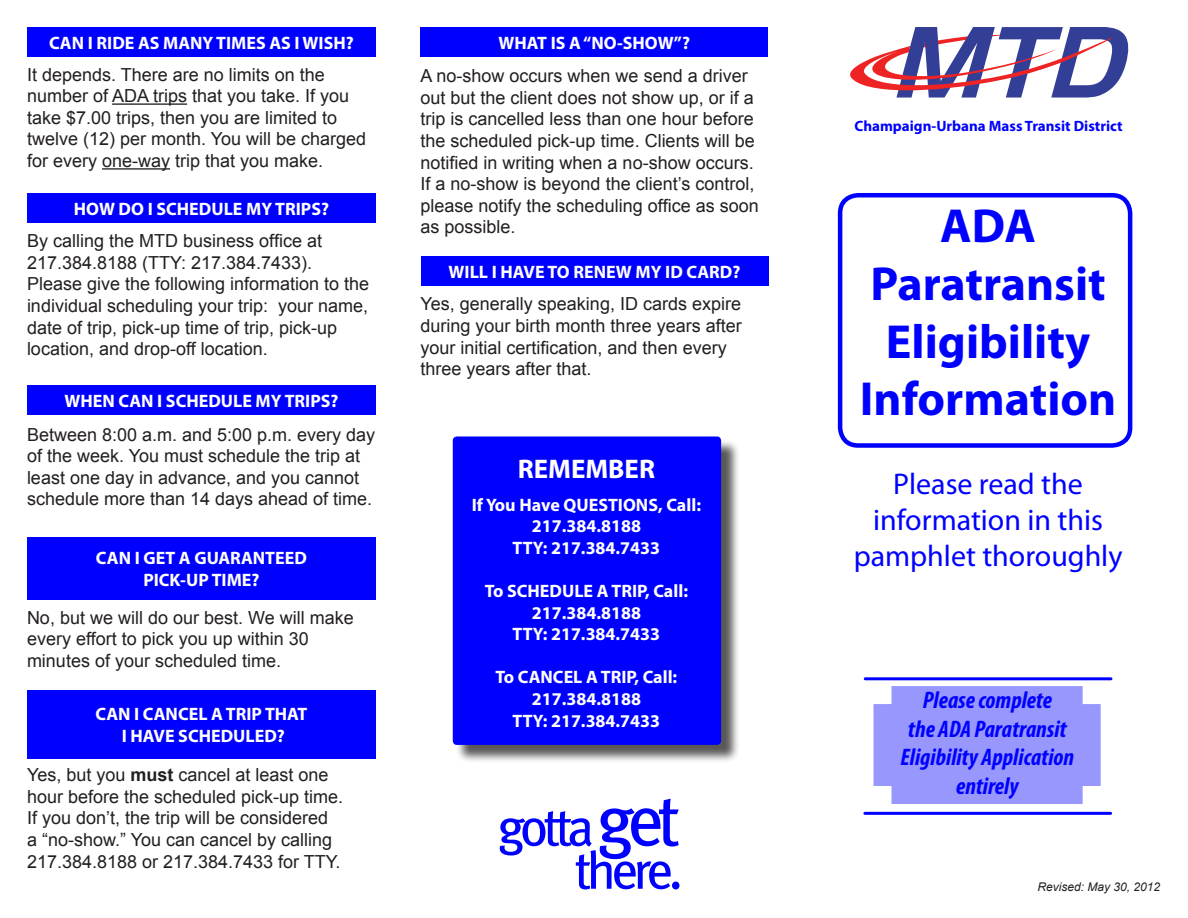
<style>
.page{position:relative;width:1188px;height:918px;background:#fff}
.page>*{position:absolute;margin:0;border:0;box-sizing:border-box;transform-origin:0 0}
.t1{font:52.8px "Meta Pro";letter-spacing:-.1em;color:#0000fe}
.t2{font:700 48px "Myriad Pro";color:#0000fe}
.t3{font:30px/36px "Myriad Pro";color:#0000fe;text-align:center}
.t4{font:700 27px "Myriad Pro";color:#fff}
.t5{font:italic 700 condensed 24px "Myriad Pro";color:#0000fe}
.t6{font:18px/21.6px "Arial";color:#231f20}
.t7{font:700 18px/21.6px "Myriad Pro";color:#fff;text-align:center}
.t8{font:700 15px "Myriad Pro";color:#0000fe}
.t9{font:italic 12px "Arial";color:#231f20}
.s1{font-weight:700}
.s2{font-size:72px}
</style>
<div class="page">
<svg style="left:850px;top:27px;width:279px;height:71px"></svg>
<div style="left:838px;top:193px;width:294px;height:255px;border:4px solid #0000fe;border-radius:18px"></div>
<div style="left:27px;top:27px;width:349px;height:30px;background:#0000fe"></div>
<div style="left:27px;top:194px;width:349px;height:30px;background:#0000fe"></div>
<div style="left:27px;top:537px;width:349px;height:63px;background:#0000fe"></div>
<div style="left:27px;top:690px;width:349px;height:69px;background:#0000fe"></div>
<div style="left:27px;top:386px;width:349px;height:30px;background:#0000fe"></div>
<div style="left:421px;top:27px;width:347px;height:30px;background:#0000fe"></div>
<div style="left:421px;top:256px;width:347px;height:30px;background:#0000fe"></div>
<hr style="left:112px;top:103px;width:75px;height:2px;background:#231f20">
<hr style="left:102px;top:168px;width:68px;height:2px;background:#231f20">
<div style="left:455px;top:439px;width:285px;height:325px;background:#231f20;opacity:.75"></div>
<div style="left:453px;top:436px;width:268px;height:309px;background:#0000fe;border-radius:4px"></div>
<hr style="left:865px;top:677px;width:246px;height:3px;background:#0000fe">
<hr style="left:865px;top:812px;width:246px;height:3px;background:#0000fe">
<svg style="left:873px;top:686px;width:228px;height:118px"></svg>
<p class="t7" style="left:49px;top:31px;width:306px">CAN I RIDE AS MANY TIMES AS I WISH?</p>
<p class="t6" style="left:27px;top:64px;width:341px">It depends. There are no limits on the number of ADA trips that you take. If you take $7.00 trips, then you are limited to twelve (12) per month. You will be charged for every one-way trip that you make.</p>
<p class="t7" style="left:74px;top:198px;width:257px">HOW DO I SCHEDULE MY TRIPS?</p>
<p class="t6" style="left:27px;top:230px;width:344px">By calling the MTD business office at 217.384.8188 (TTY: 217.384.7433).<br>Please give the following information to the individual scheduling your trip: your name, date of trip, pick-up time of trip, pick-up location, and drop-off location.</p>
<p class="t7" style="left:64px;top:390px;width:276px">WHEN CAN I SCHEDULE MY TRIPS?</p>
<p class="t6" style="left:27px;top:424px;width:350px">Between 8:00 a.m. and 5:00 p.m. every day of the week. You must schedule the trip at least one day in advance, and you cannot schedule more than 14 days ahead of time.</p>
<p class="t7" style="left:96px;top:547px;width:212px">CAN I GET A GUARANTEED</p>
<p class="t7" style="left:143px;top:569px;width:118px">PICK-UP TIME?</p>
<p class="t6" style="left:27px;top:607px;width:328px">No, but we will do our best. We will make every effort to pick you up within 30 minutes of your scheduled time.</p>
<p class="t7" style="left:95px;top:703px;width:214px">CAN I CANCEL A TRIP THAT</p>
<p class="t7" style="left:122px;top:725px;width:165px">I HAVE SCHEDULED?</p>
<p class="t6" style="left:27px;top:764px;width:318px">Yes, but you <span class="s1">must</span> cancel at least one hour before the scheduled pick-up time.<br>If you don’t, the trip will be considered<br>a “no-show.” You can cancel by calling 217.384.8188 or 217.384.7433 for TTY.</p>
<p class="t7" style="left:499px;top:31px;width:193px">WHAT IS A “NO-SHOW”?</p>
<p class="t6" style="left:421px;top:65px;width:340px">A no-show occurs when we send a driver out but the client does not show up, or if a trip is cancelled less than one hour before the scheduled pick-up time. Clients will be notified in writing when a no-show occurs.<br>If a no-show is beyond the client’s control, please notify the scheduling office as soon as possible.</p>
<p class="t7" style="left:449px;top:261px;width:293px">WILL I HAVE TO RENEW MY ID CARD?</p>
<p class="t6" style="left:421px;top:293px;width:323px">Yes, generally speaking, ID cards expire during your birth month three years after your initial certification, and then every three years after that.</p>
<p class="t4" style="left:518px;top:451px;width:139px">REMEMBER</p>
<p class="t7" style="left:472px;top:493px;width:231px">If You Have QUESTIONS, Call:</p>
<p class="t7" style="left:532px;top:515px;width:111px">217.384.8188</p>
<p class="t7" style="left:513px;top:536px;width:149px">TTY: 217.384.7433</p>
<p class="t7" style="left:485px;top:580px;width:205px">To SCHEDULE A TRIP, Call:<br>217.384.8188</p>
<p class="t7" style="left:513px;top:623px;width:149px">TTY: 217.384.7433</p>
<p class="t7" style="left:495px;top:666px;width:183px">To CANCEL A TRIP, Call:</p>
<p class="t7" style="left:532px;top:688px;width:111px">217.384.8188</p>
<p class="t7" style="left:513px;top:709px;width:149px">TTY: 217.384.7433</p>
<p class="t1" style="left:497px;top:794px;width:185px">gotta <span class="s2">get</span></p>
<p class="t1" style="left:574px;top:837px;width:111px">there.</p>
<p class="t8" style="left:854px;top:116px;width:270px">Champaign-Urbana Mass Transit District</p>
<p class="t2" style="left:940px;top:195px;width:97px">ADA</p>
<p class="t2" style="left:870px;top:252px;width:237px">Paratransit</p>
<p class="t2" style="left:886px;top:310px;width:206px">Eligibility</p>
<p class="t2" style="left:860px;top:368px;width:258px">Information</p>
<p class="t3" style="left:893px;top:465px;width:191px">Please read the</p>
<p class="t3" style="left:854px;top:501px;width:270px">information in this pamphlet thoroughly</p>
<p class="t5" style="left:923px;top:685px;width:131px">Please complete</p>
<p class="t5" style="left:908px;top:714px;width:160px">the ADA Paratransit</p>
<p class="t5" style="left:901px;top:742px;width:175px">Eligibility Application</p>
<p class="t5" style="left:956px;top:771px;width:64px">entirely</p>
<p class="t9" style="left:1038px;top:879px;width:124px">Revised: May 30, 2012</p>
</div>
